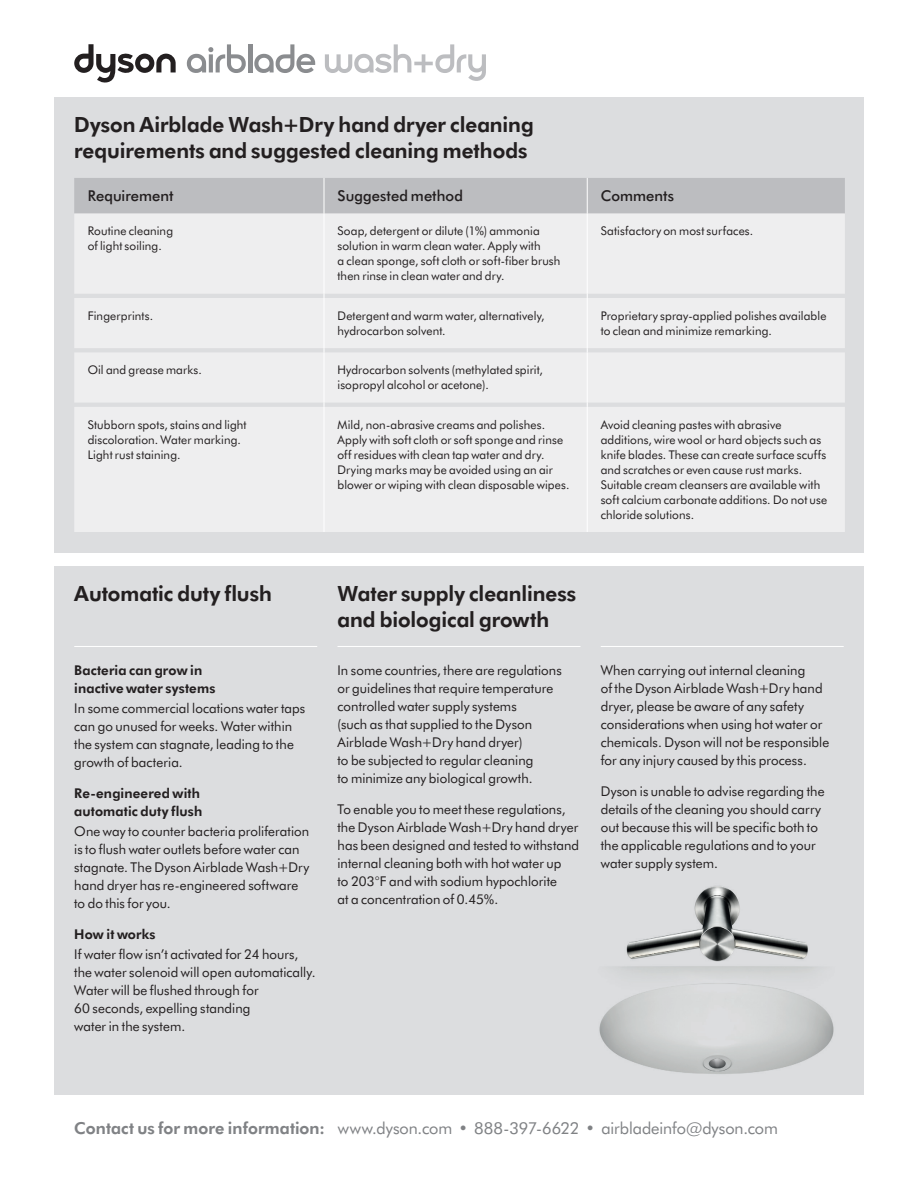
<style>
.page{position:relative;width:918px;height:1188px;background:#fff}
.page>*{position:absolute;margin:0;border:0;box-sizing:border-box;transform-origin:0 0}
.t1{font:800 21px/25.5px "Futura B Tfor Dyson";color:#231f20}
.t2{font:16.5px "Futura B Tfor Dyson";color:#808285}
.t3{font:500 15px "Futura B Tfor Dyson";letter-spacing:.005em;color:#231f20}
.t4{font:13.5px/18px "Futura B Tfor Dyson";letter-spacing:.01em;color:#231f20}
.t5{font:800 13.5px/18px "Futura B Tfor Dyson";letter-spacing:.015em;color:#231f20}
.t6{font:12px/15px "Futura B Tfor Dyson";letter-spacing:.015em;color:#231f20}
.s1{font-weight:800}
</style>
<div class="page">
<div style="left:54px;top:97px;width:810px;height:455px;background:#dcdddf"></div>
<div style="left:54px;top:566px;width:810px;height:528px;background:#dcdddf"></div>
<hr style="left:74px;top:646px;width:243px;height:1px;background:#fff">
<hr style="left:338px;top:646px;width:242px;height:1px;background:#fff">
<hr style="left:601px;top:646px;width:243px;height:1px;background:#fff">
<img style="left:599px;top:961px;width:235px;height:113px">
<img style="left:626px;top:886px;width:182px;height:75px">
<div style="left:74px;top:178px;width:771px;height:36px;background:#bcbdc0"></div>
<div style="left:74px;top:214px;width:771px;height:318px;background:#eeeeef"></div>
<hr style="left:324px;top:178px;width:1px;height:36px;background:#fff">
<hr style="left:324px;top:214px;width:1px;height:80px;background:#fff">
<hr style="left:324px;top:298px;width:1px;height:50px;background:#fff">
<hr style="left:324px;top:352px;width:1px;height:51px;background:#fff">
<hr style="left:324px;top:407px;width:1px;height:125px;background:#fff">
<hr style="left:587px;top:178px;width:1px;height:36px;background:#fff">
<hr style="left:587px;top:214px;width:1px;height:80px;background:#fff">
<hr style="left:587px;top:298px;width:1px;height:50px;background:#fff">
<hr style="left:587px;top:407px;width:1px;height:125px;background:#fff">
<hr style="left:587px;top:352px;width:1px;height:51px;background:#fff">
<svg style="left:187px;top:44px;width:59px;height:29px"></svg>
<hr style="left:248px;top:44px;width:4px;height:28px;background:#8a8c8f">
<svg style="left:254px;top:44px;width:61px;height:29px"></svg>
<svg style="left:74px;top:44px;width:102px;height:39px"></svg>
<svg style="left:325px;top:44px;width:161px;height:37px"></svg>
<h1 class="t1" style="left:74px;top:111px;width:461px">Dyson Airblade Wash+Dry hand dryer cleaning requirements and suggested cleaning methods</h1>
<p class="t3" style="left:88px;top:185px;width:87px">Requirement</p>
<p class="t3" style="left:338px;top:185px;width:127px">Suggested method</p>
<p class="t3" style="left:601px;top:185px;width:75px">Comments</p>
<p class="t6" style="left:88px;top:223px;width:87px">Routine cleaning of light soiling.</p>
<p class="t6" style="left:337px;top:223px;width:224px">Soap, detergent or dilute (1%) ammonia solution in warm clean water. Apply with<br>a clean sponge, soft cloth or soft-fiber brush then rinse in clean water and dry.</p>
<p class="t6" style="left:601px;top:223px;width:154px">Satisfactory on most surfaces.</p>
<p class="t6" style="left:88px;top:307px;width:67px">Fingerprints.</p>
<p class="t6" style="left:337px;top:307px;width:209px">Detergent and warm water, alternatively, hydrocarbon solvent.</p>
<p class="t6" style="left:601px;top:307px;width:227px">Proprietary spray-applied polishes available to clean and minimize remarking.</p>
<p class="t6" style="left:88px;top:362px;width:116px">Oil and grease marks.</p>
<p class="t6" style="left:337px;top:362px;width:207px">Hydrocarbon solvents (methylated spirit, isopropyl alcohol or acetone).</p>
<p class="t6" style="left:88px;top:416px;width:160px">Stubborn spots, stains and light discoloration. Water marking.<br>Light rust staining.</p>
<p class="t6" style="left:337px;top:416px;width:234px">Mild, non-abrasive creams and polishes.<br>Apply with soft cloth or soft sponge and rinse off residues with clean tap water and dry.<br>Drying marks may be avoided using an air blower or wiping with clean disposable wipes.</p>
<p class="t6" style="left:601px;top:416px;width:228px">Avoid cleaning pastes with abrasive additions, wire wool or hard objects such as knife blades. These can create surface scuffs and scratches or even cause rust marks.<br>Suitable cream cleansers are available with soft calcium carbonate additions. Do not use chloride solutions.</p>
<h1 class="t1" style="left:74px;top:580px;width:199px">Automatic duty flush</h1>
<p class="t5" style="left:74px;top:661px;width:143px">Bacteria can grow in inactive water systems</p>
<p class="t4" style="left:74px;top:699px;width:232px">In some commercial locations water taps can go unused for weeks. Water within the system can stagnate, leading to the growth of bacteria.</p>
<p class="t5" style="left:74px;top:784px;width:130px">Re-engineered with automatic duty flush</p>
<p class="t4" style="left:74px;top:822px;width:237px">One way to counter bacteria proliferation is to flush water outlets before water can stagnate. The Dyson Airblade Wash+Dry hand dryer has re-engineered software to do this for you.</p>
<p class="t5" style="left:74px;top:925px;width:83px">How it works</p>
<p class="t4" style="left:74px;top:945px;width:243px">If water flow isn’t activated for 24 hours, the water solenoid will open automatically.<br>Water will be flushed through for<br>60 seconds, expelling standing<br>water in the system.</p>
<h1 class="t1" style="left:338px;top:580px;width:240px">Water supply cleanliness and biological growth</h1>
<p class="t4" style="left:338px;top:661px;width:226px">In some countries, there are regulations or guidelines that require temperature controlled water supply systems<br>(such as that supplied to the Dyson Airblade Wash+Dry hand dryer)<br>to be subjected to regular cleaning<br>to minimize any biological growth.</p>
<p class="t4" style="left:338px;top:800px;width:243px">To enable you to meet these regulations, the Dyson Airblade Wash+Dry hand dryer has been designed and tested to withstand internal cleaning both with hot water up<br>to 203°F and with sodium hypochlorite<br>at a concentration of 0.45%.</p>
<p class="t4" style="left:601px;top:661px;width:230px">When carrying out internal cleaning<br>of the Dyson Airblade Wash+Dry hand dryer, please be aware of any safety considerations when using hot water or chemicals. Dyson will not be responsible for any injury caused by this process.</p>
<p class="t4" style="left:601px;top:781px;width:225px">Dyson is unable to advise regarding the details of the cleaning you should carry out because this will be specific both to the applicable regulations and to your water supply system.</p>
<p class="t2" style="left:74px;top:1117px;width:705px"><span class="s1">Contact us for more information:</span> www.dyson.com • 888-397-6622 • airbladeinfo@dyson.com</p>
</div>
